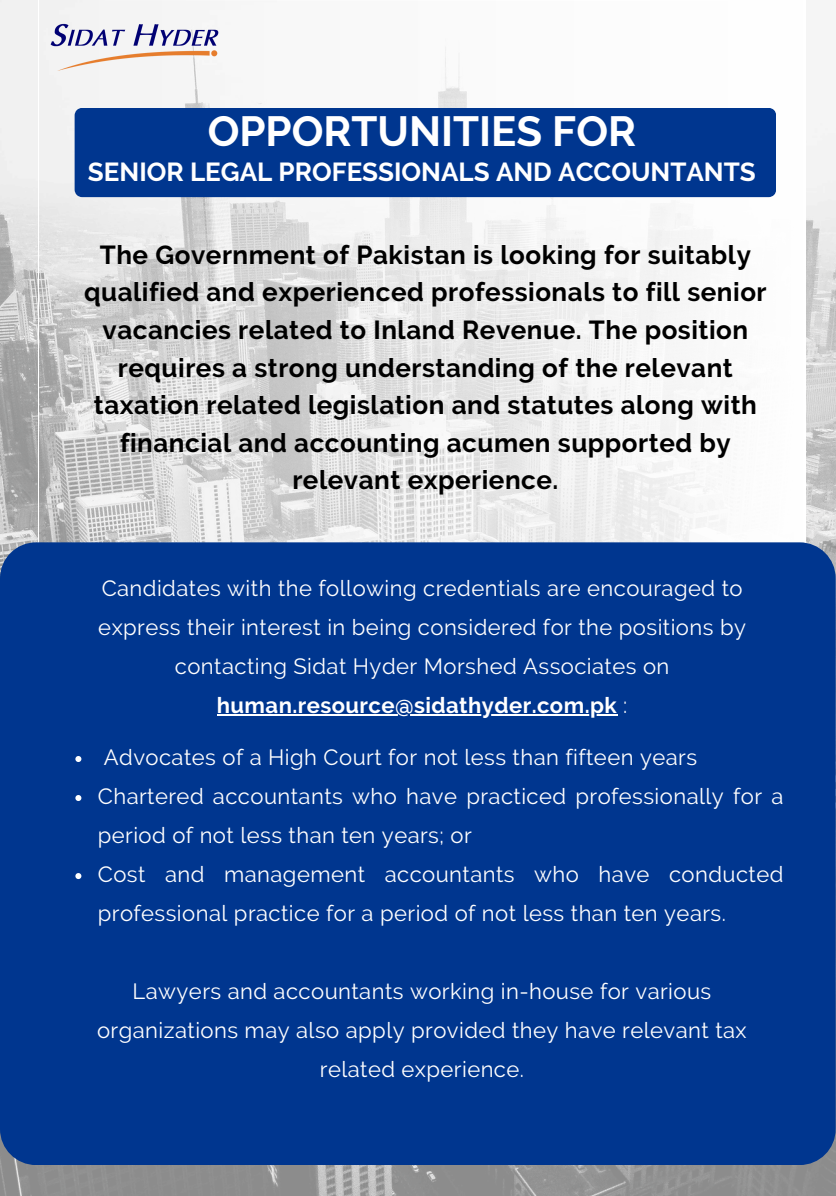
<style>
.page{position:relative;width:836px;height:1196px;background:#fff}
.page>*{position:absolute;margin:0;border:0;box-sizing:border-box;transform-origin:0 0}
.t1{font:700 42px "Raleway";color:#fff}
.t2{font:700 26px/37.6px "Raleway";letter-spacing:.02em;color:#000;text-align:center}
.t3{font:700 26px "Raleway";color:#fff}
.t4{font:700 23.8px "Raleway";color:#fff}
.t5{font:22px/39px "Raleway";letter-spacing:.02em;color:#fff;text-align:center}
.t6{font:700 22px "Raleway";letter-spacing:.02em;color:#fff}
.s1{font-weight:400}
</style>
<div class="page">
<img style="left:0;top:0;width:836px;height:1195px">
<svg style="left:38px;top:0;width:767px;height:542px;fill:#f2f2f2"></svg>
<div style="left:0;top:542px;width:835px;height:623px;background:#00368f;border-radius:36px"></div>
<div style="left:75px;top:108px;width:701px;height:89px;background:#00368f"></div>
<img style="left:42px;top:23px;width:181px;height:54px">
<hr style="left:217px;top:714px;width:400px;height:1px;background:#fff">
<svg style="left:75px;top:756px;width:6px;height:6px"></svg>
<svg style="left:75px;top:795px;width:6px;height:6px"></svg>
<svg style="left:75px;top:873px;width:6px;height:6px"></svg>
<h1 class="t1" style="left:208px;top:107px;width:430px">OPPORTUNITIES FOR</h1>
<h1 class="t3" style="left:88px;top:156px;width:669px">SENIOR LEGAL PROFESSIONALS AND ACCOUNTANTS</h1>
<h2 class="t2" style="left:84px;top:236px;width:684px">The Government of Pakistan is looking for suitably qualified and experienced professionals to fill senior vacancies related to Inland Revenue. The position requires a strong understanding of the relevant taxation related legislation and statutes along with financial and accounting acumen supported by relevant experience.</h2>
<h2 class="t5" style="left:98px;top:568px;width:649px">Candidates with the following credentials are encouraged to express their interest in being considered for the positions by contacting Sidat Hyder Morshed Associates on</h2>
<h2 class="t6" style="left:217px;top:692px;width:412px">human.resource@sidathyder.com.pk <span class="s1">:</span></h2>
<p class="t5" style="left:104px;top:737px;width:594px">Advocates of a High Court for not less than fifteen years</p>
<p class="t5" style="left:98px;top:776px;width:687px;text-align:left">Chartered accountants who have practiced professionally for a period of not less than ten years; or</p>
<p class="t5" style="left:98px;top:854px;width:687px;text-align:left">Cost and management accountants who have conducted professional practice for a period of not less than ten years.</p>
<p class="t4" style="left:66px;top:790px;width:155px">How to Apply</p>
<p class="t5" style="left:97px;top:971px;width:651px">Lawyers and accountants working in-house for various organizations may also apply provided they have relevant tax related experience.</p>
</div>
